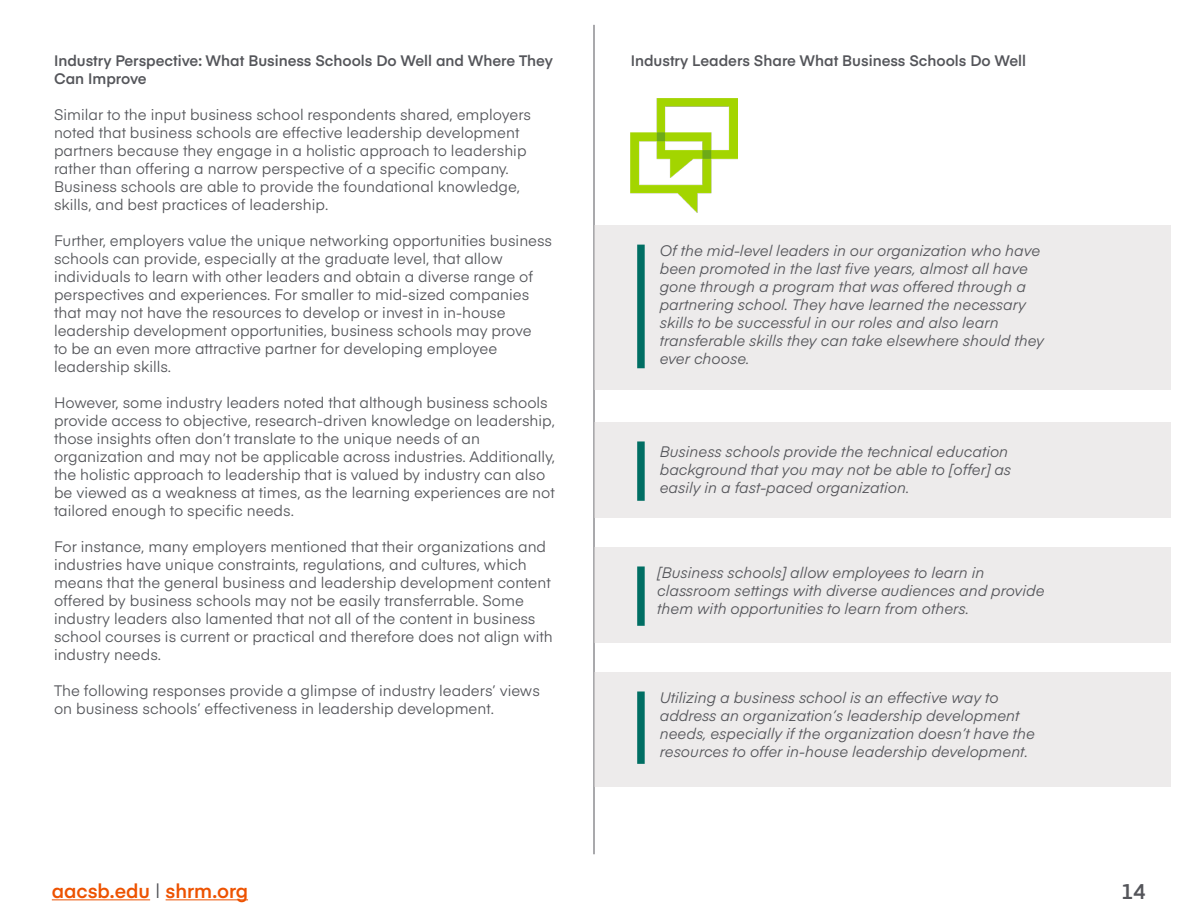
<style>
.page{position:relative;width:1188px;height:918px;background:#fff}
.page>*{position:absolute;margin:0;border:0;box-sizing:border-box;transform-origin:0 0}
.t1{font:600 21px "Eina 03";color:#54555a}
.t2{font:600 19.5px "Eina 03";color:#ed5200}
.t3{font:15px/18px "Eina 03";color:#54555a}
.t4{font:italic 15px/18px "Eina 03";color:#54555a}
.t5{font:600 15px/18px "Eina 03";color:#54555a}
.s1{font-weight:400;color:#54555a}
</style>
<div class="page">
<hr style="left:52px;top:899px;width:98px;height:1px;background:#ed5200">
<hr style="left:166px;top:899px;width:82px;height:1px;background:#ed5200">
<hr style="left:594px;top:25px;width:1px;height:829px;background:#54555a">
<div style="left:594px;top:225px;width:576px;height:164px;background:#edebeb"></div>
<img style="left:630px;top:98px;width:108px;height:115px">
<div style="left:637px;top:245px;width:8px;height:123px;background:#006e63"></div>
<div style="left:594px;top:422px;width:576px;height:96px;background:#edebeb"></div>
<div style="left:637px;top:441px;width:8px;height:60px;background:#006e63"></div>
<div style="left:594px;top:547px;width:576px;height:96px;background:#edebeb"></div>
<div style="left:637px;top:566px;width:8px;height:60px;background:#006e63"></div>
<div style="left:594px;top:672px;width:576px;height:115px;background:#edebeb"></div>
<div style="left:637px;top:692px;width:8px;height:72px;background:#006e63"></div>
<p class="t5" style="left:54px;top:50px;width:500px">Industry Perspective: What Business Schools Do Well and Where They<br>Can Improve</p>
<p class="t3" style="left:54px;top:104px;width:479px">Similar to the input business school respondents shared, employers noted that business schools are effective leadership development partners because they engage in a holistic approach to leadership rather than offering a narrow perspective of a specific company.<br>Business schools are able to provide the foundational knowledge, skills, and best practices of leadership.</p>
<p class="t3" style="left:54px;top:230px;width:500px">Further, employers value the unique networking opportunities business schools can provide, especially at the graduate level, that allow individuals to learn with other leaders and obtain a diverse range of perspectives and experiences. For smaller to mid-sized companies that may not have the resources to develop or invest in in-house leadership development opportunities, business schools may prove<br>to be an even more attractive partner for developing employee leadership skills.</p>
<p class="t3" style="left:54px;top:392px;width:503px">However, some industry leaders noted that although business schools provide access to objective, research-driven knowledge on leadership, those insights often don’t translate to the unique needs of an organization and may not be applicable across industries. Additionally, the holistic approach to leadership that is valued by industry can also be viewed as a weakness at times, as the learning experiences are not tailored enough to specific needs.</p>
<p class="t3" style="left:54px;top:536px;width:500px">For instance, many employers mentioned that their organizations and industries have unique constraints, regulations, and cultures, which means that the general business and leadership development content offered by business schools may not be easily transferrable. Some industry leaders also lamented that not all of the content in business school courses is current or practical and therefore does not align with industry needs.</p>
<p class="t3" style="left:54px;top:680px;width:487px">The following responses provide a glimpse of industry leaders’ views on business schools’ effectiveness in leadership development.</p>
<p class="t5" style="left:631px;top:50px;width:397px">Industry Leaders Share What Business Schools Do Well</p>
<p class="t4" style="left:660px;top:241px;width:386px">Of the mid-level leaders in our organization who have been promoted in the last five years, almost all have gone through a program that was offered through a partnering school. They have learned the necessary skills to be successful in our roles and also learn transferable skills they can take elsewhere should they ever choose.</p>
<p class="t4" style="left:660px;top:442px;width:353px">Business schools provide the technical education background that you may not be able to [offer] as easily in a fast-paced organization.</p>
<p class="t4" style="left:657px;top:563px;width:389px">[Business schools] allow employees to learn in classroom settings with diverse audiences and provide them with opportunities to learn from others.</p>
<p class="t4" style="left:660px;top:688px;width:377px">Utilizing a business school is an effective way to address an organization’s leadership development needs, especially if the organization doesn’t have the resources to offer in-house leadership development.</p>
<h2 class="t2" style="left:52px;top:876px;width:198px">aacsb.edu <span class="s1">|</span> shrm.org</h2>
<h1 class="t1" style="left:1121px;top:876px;width:26px">14</h1>
</div>
